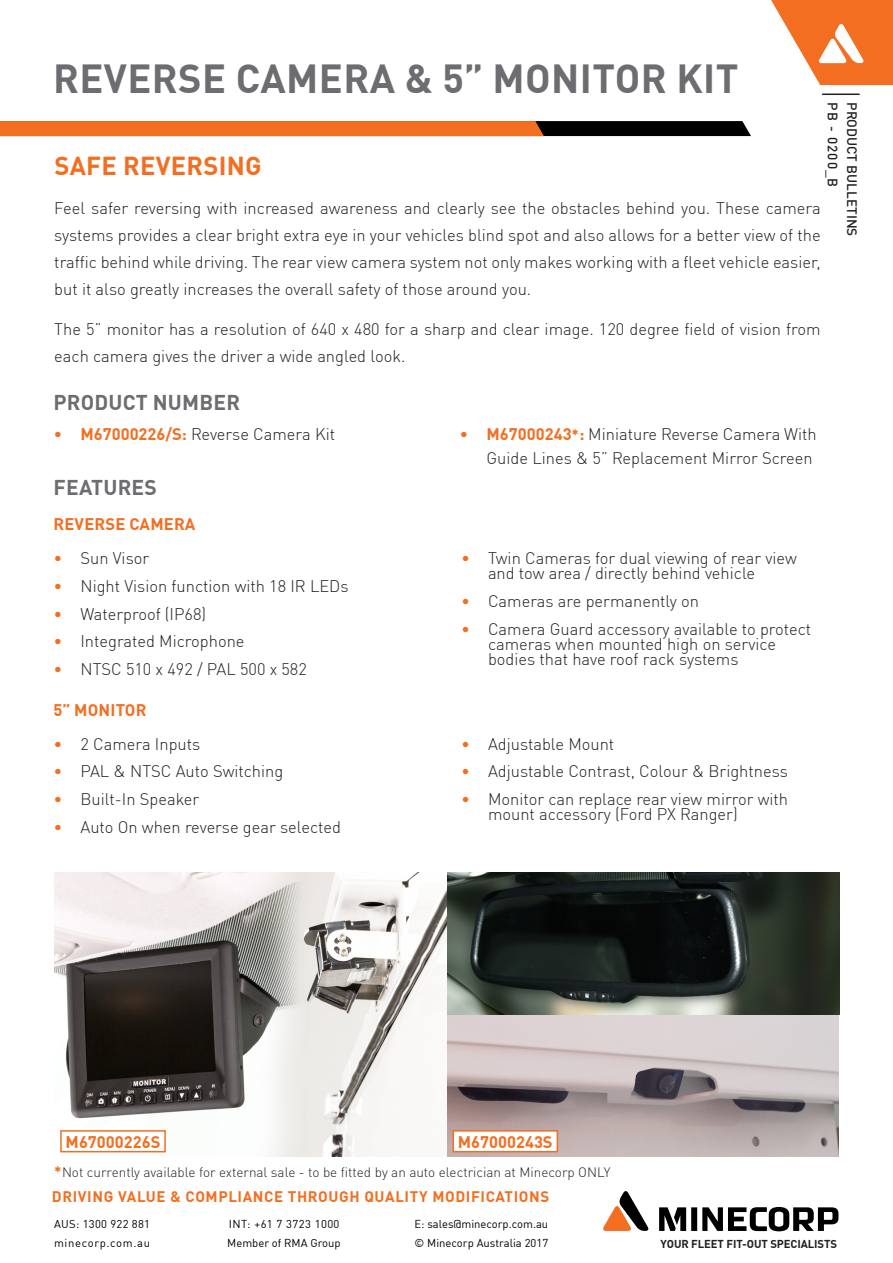
<style>
.page{position:relative;width:893px;height:1263px;background:#fff}
.page>*{position:absolute;margin:0;border:0;box-sizing:border-box;transform-origin:0 0}
.t1{font:700 39.75px "Minecorp DINOT";letter-spacing:.01em;color:#6c6d70}
.Sub_Head{font:700 25.5px "Minecorp DINOT";letter-spacing:.01em;color:#f36e21}
.Features{font:700 21px "Minecorp DINOT";letter-spacing:.01em;color:#6c6d70}
.Sub_Head-2{font:300 16.5px/15px "Minecorp DINOT";color:#231f20}
.minecorp_sub{font:300 16.5px/27px "Minecorp DINOT";color:#231f20}
.Features-2{font:700 16.5px "Minecorp DINOT";letter-spacing:.01em;color:#f36e21}
.minecorp_sub-2{font:700 16.5px "Minecorp DINOT";color:#f36e21}
.t2{font:700 15px "Minecorp DINOT";letter-spacing:.04em;color:#f36e21}
.minecorp_sub-3{font:300 13.5px "DINOT";color:#231f20}
.minecorp_sub-4{font:500 13.5px "Minecorp DINOT";color:#231f20}
.t3{font:11.25px "Minecorp DINOT";color:#000}
.minecorp_sub-5{font:700 11.25px "Minecorp DINOT";letter-spacing:-.01em;color:#231f20}
.t4{font:11.25px "Minecorp DINOT";letter-spacing:.04em;color:#000}
.t5{font:11.25px "Minecorp DINOT";letter-spacing:.06em;color:#000}
.t6{font:11.25px "Minecorp DINOT";letter-spacing:.025em;color:#000}
.s1{font-family:"DINOT";color:#f36e21}
.s2{font-weight:700;color:#f36e21}
.s3{font-weight:700;font-size:15px;color:#f36e21}
.s4{font-family:"Minecorp DINOT";font-weight:700;font-size:15px;color:#f36e21}
</style>
<div class="page">
<hr style="left:822px;top:94px;width:38px;height:1px;background:#231f20">
<svg style="left:0;top:121px;width:751px;height:15px"></svg>
<svg style="left:659px;top:1207px;width:179px;height:24px"></svg>
<svg style="left:603px;top:1191px;width:46px;height:40px"></svg>
<svg style="left:771px;top:0;width:122px;height:85px"></svg>
<img style="left:54px;top:872px;width:786px;height:285px">
<div style="left:61px;top:1131px;width:104px;height:21px;background:#fff"></div>
<div style="left:60px;top:1130px;width:106px;height:22px;border:2px solid #f36e21"></div>
<div style="left:453px;top:1131px;width:104px;height:21px;background:#fff"></div>
<div style="left:452px;top:1130px;width:106px;height:22px;border:2px solid #f36e21"></div>
<h1 class="t1" style="left:53px;top:53px;width:687px">REVERSE CAMERA &amp; 5” MONITOR KIT</h1>
<p class="minecorp_sub-4" style="left:841px;top:102px;width:87px;rotate:90deg">PB - 0200_B</p>
<p class="minecorp_sub-4" style="left:860px;top:102px;width:135px;rotate:90deg">PRODUCT BULLETINS</p>
<p class="Sub_Head" style="left:54px;top:149px;width:209px">SAFE REVERSING</p>
<p class="Sub_Head-2" style="left:54px;top:195px;width:768px;line-height:27px;text-align:justify">Feel safer reversing with increased awareness and clearly see the obstacles behind you. These camera systems provides a clear bright extra eye in your vehicles blind spot and also allows for a better view of the traffic behind while driving. The rear view camera system not only makes working with a fleet vehicle easier, but it also greatly increases the overall safety of those around you.</p>
<p class="minecorp_sub" style="left:54px;top:316px;width:768px">The 5” monitor has a resolution of 640 x 480 for a sharp and clear image. 120 degree field of vision from each camera gives the driver a wide angled look.</p>
<p class="Features" style="left:54px;top:388px;width:188px">PRODUCT NUMBER</p>
<p class="Sub_Head-2" style="left:53px;top:426px;width:283px"><span class="s1">•</span> <span class="s2">M67000226/S:</span> Reverse Camera Kit</p>
<p class="Sub_Head-2" style="left:460px;top:421px;width:359px;line-height:24px;text-align:right"><span class="s1">•</span> <span class="s2">M67000243</span><span class="s3">*</span><span class="s2">:</span> Miniature Reverse Camera With<br>Guide Lines &amp; 5” Replacement Mirror Screen</p>
<p class="Features" style="left:54px;top:474px;width:105px">FEATURES</p>
<p class="Features-2" style="left:54px;top:514px;width:143px">REVERSE CAMERA</p>
<p class="Sub_Head-2" style="left:53px;top:550px;width:97px"><span class="s1">•</span> Sun Visor</p>
<p class="Sub_Head-2" style="left:53px;top:578px;width:297px"><span class="s1">•</span> Night Vision function with 18 IR LEDs</p>
<p class="Sub_Head-2" style="left:53px;top:606px;width:154px"><span class="s1">•</span> Waterproof (IP68)</p>
<p class="Sub_Head-2" style="left:53px;top:634px;width:193px"><span class="s1">•</span> Integrated Microphone</p>
<p class="Sub_Head-2" style="left:53px;top:661px;width:255px"><span class="s1">•</span> NTSC 510 x 492 / PAL 500 x 582</p>
<p class="Features-2" style="left:53px;top:699px;width:95px">5” MONITOR</p>
<p class="Sub_Head-2" style="left:53px;top:736px;width:148px"><span class="s1">•</span> 2 Camera Inputs</p>
<p class="Sub_Head-2" style="left:53px;top:764px;width:231px"><span class="s1">•</span> PAL &amp; NTSC Auto Switching</p>
<p class="Sub_Head-2" style="left:53px;top:792px;width:147px"><span class="s1">•</span> Built-In Speaker</p>
<p class="Sub_Head-2" style="left:53px;top:819px;width:289px"><span class="s1">•</span> Auto On when reverse gear selected</p>
<p class="Sub_Head-2" style="left:488px;top:550px;width:310px;text-indent:-27px"><span class="s1">•</span> Twin Cameras for dual viewing of rear view and tow area / directly behind vehicle</p>
<p class="Sub_Head-2" style="left:461px;top:593px;width:240px"><span class="s1">•</span> Cameras are permanently on</p>
<p class="Sub_Head-2" style="left:488px;top:621px;width:325px;text-indent:-27px"><span class="s1">•</span> Camera Guard accessory available to protect cameras when mounted high on service bodies that have roof rack systems</p>
<p class="Sub_Head-2" style="left:461px;top:736px;width:155px"><span class="s1">•</span> Adjustable Mount</p>
<p class="Sub_Head-2" style="left:461px;top:764px;width:328px"><span class="s1">•</span> Adjustable Contrast, Colour &amp; Brightness</p>
<p class="Sub_Head-2" style="left:488px;top:792px;width:302px;text-indent:-27px"><span class="s1">•</span> Monitor can replace rear view mirror with mount accessory (Ford PX Ranger)</p>
<p class="minecorp_sub-2" style="left:66px;top:1131px;width:96px">M67000226S</p>
<p class="minecorp_sub-2" style="left:458px;top:1131px;width:96px">M67000243S</p>
<p class="minecorp_sub-3" style="left:54px;top:1163px;width:558px"><span class="s4">*</span>Not currently available for external sale - to be fitted by an auto electrician at Minecorp ONLY</p>
<p class="t2" style="left:52px;top:1186px;width:499px">DRIVING VALUE &amp; COMPLIANCE THROUGH QUALITY MODIFICATIONS</p>
<p class="t6" style="left:54px;top:1217px;width:98px">AUS: 1300 922 881</p>
<p class="t4" style="left:229px;top:1217px;width:112px">INT: +61 7 3723 1000</p>
<p class="t3" style="left:414px;top:1217px;width:135px">E: sales@minecorp.com.au</p>
<p class="t5" style="left:54px;top:1236px;width:98px">minecorp.com.au</p>
<p class="t3" style="left:227px;top:1236px;width:115px">Member of RMA Group</p>
<p class="t3" style="left:414px;top:1236px;width:135px">© Minecorp Australia 2017</p>
<p class="minecorp_sub-5" style="left:661px;top:1236px;width:178px">YOUR FLEET FIT-OUT SPECIALISTS</p>
</div>
